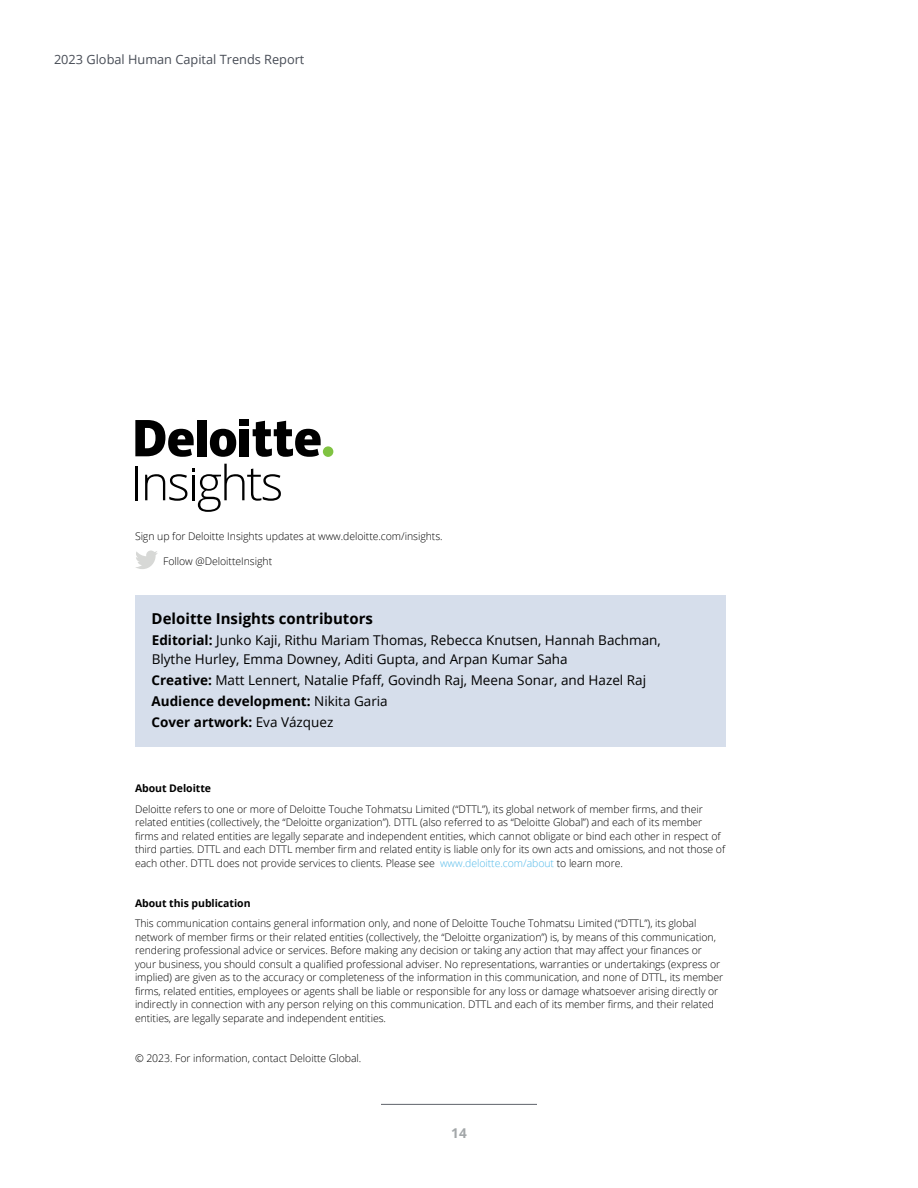
<style>
.page{position:relative;width:918px;height:1188px;background:#fff}
.page>*{position:absolute;margin:0;border:0;box-sizing:border-box;transform-origin:0 0}
.t1{font:700 15px "Open Sans";color:#000}
.t2{font:13.5px/21px "Open Sans";color:#000}
.t3{font:700 13.5px "Open Sans";color:#a3a7a9}
.t4{font:12.75px "Open Sans";color:#474c55}
.t5{font:300 10.5px/13.5px "Open Sans";letter-spacing:-.005em;color:#000}
.t6{font:700 10.5px "Open Sans";letter-spacing:-.005em;color:#000}
.s1{font-weight:700}
.s2{color:#52b9e9}
</style>
<div class="page">
<hr style="left:381px;top:1104px;width:156px;height:1px;background:#5f636a">
<svg style="left:135px;top:551px;width:23px;height:18px"></svg>
<div style="left:323px;top:446px;width:10px;height:11px;background:#80c342;border-radius:50%"></div>
<div style="left:197px;top:420px;width:9px;height:36px;background:#000"></div>
<svg style="left:210px;top:429px;width:26px;height:28px"></svg>
<div style="left:240px;top:429px;width:9px;height:27px;background:#000"></div>
<div style="left:240px;top:420px;width:9px;height:6px;background:#000"></div>
<svg style="left:253px;top:421px;width:68px;height:36px"></svg>
<svg style="left:135px;top:420px;width:59px;height:37px"></svg>
<hr style="left:135px;top:466px;width:3px;height:34px;background:#000">
<svg style="left:145px;top:464px;width:136px;height:48px"></svg>
<div style="left:135px;top:595px;width:591px;height:152px;background:#d6deeb"></div>
<p class="t4" style="left:54px;top:50px;width:252px">2023 Global Human Capital Trends Report</p>
<p class="t5" style="left:135px;top:529px;width:309px">Sign up for Deloitte Insights updates at www.deloitte.com/insights.</p>
<p class="t5" style="left:163px;top:554px;width:110px">Follow @DeloitteInsight</p>
<h1 class="t1" style="left:152px;top:608px;width:223px">Deloitte Insights contributors</h1>
<p class="t2" style="left:152px;top:630px;width:511px;line-height:19.5px"><span class="s1">Editorial:</span> Junko Kaji, Rithu Mariam Thomas, Rebecca Knutsen, Hannah Bachman,<br>Blythe Hurley, Emma Downey, Aditi Gupta, and Arpan Kumar Saha</p>
<p class="t2" style="left:152px;top:669px;width:496px"><span class="s1">Creative:</span> Matt Lennert, Natalie Pfaff, Govindh Raj, Meena Sonar, and Hazel Raj<br><span class="s1">Audience development:</span> Nikita Garia<br><span class="s1">Cover artwork:</span> Eva Vázquez</p>
<p class="t6" style="left:135px;top:781px;width:78px">About Deloitte</p>
<p class="t5" style="left:135px;top:802px;width:592px">Deloitte refers to one or more of Deloitte Touche Tohmatsu Limited (“DTTL”), its global network of member firms, and their related entities (collectively, the “Deloitte organization”). DTTL (also referred to as “Deloitte Global”) and each of its member firms and related entities are legally separate and independent entities, which cannot obligate or bind each other in respect of third parties. DTTL and each DTTL member firm and related entity is liable only for its own acts and omissions, and not those of each other. DTTL does not provide services to clients. Please see <span class="s2">www.deloitte.com/about</span> to learn more.</p>
<p class="t6" style="left:135px;top:896px;width:117px">About this publication</p>
<p class="t5" style="left:135px;top:917px;width:590px">This communication contains general information only, and none of Deloitte Touche Tohmatsu Limited (“DTTL”), its global network of member firms or their related entities (collectively, the “Deloitte organization”) is, by means of this communication, rendering professional advice or services. Before making any decision or taking any action that may affect your finances or your business, you should consult a qualified professional adviser. No representations, warranties or undertakings (express or implied) are given as to the accuracy or completeness of the information in this communication, and none of DTTL, its member firms, related entities, employees or agents shall be liable or responsible for any loss or damage whatsoever arising directly or indirectly in connection with any person relying on this communication. DTTL and each of its member firms, and their related entities, are legally separate and independent entities.</p>
<p class="t5" style="left:135px;top:1052px;width:228px">© 2023. For information, contact Deloitte Global.</p>
<p class="t3" style="left:451px;top:1123px;width:17px">14</p>
</div>
